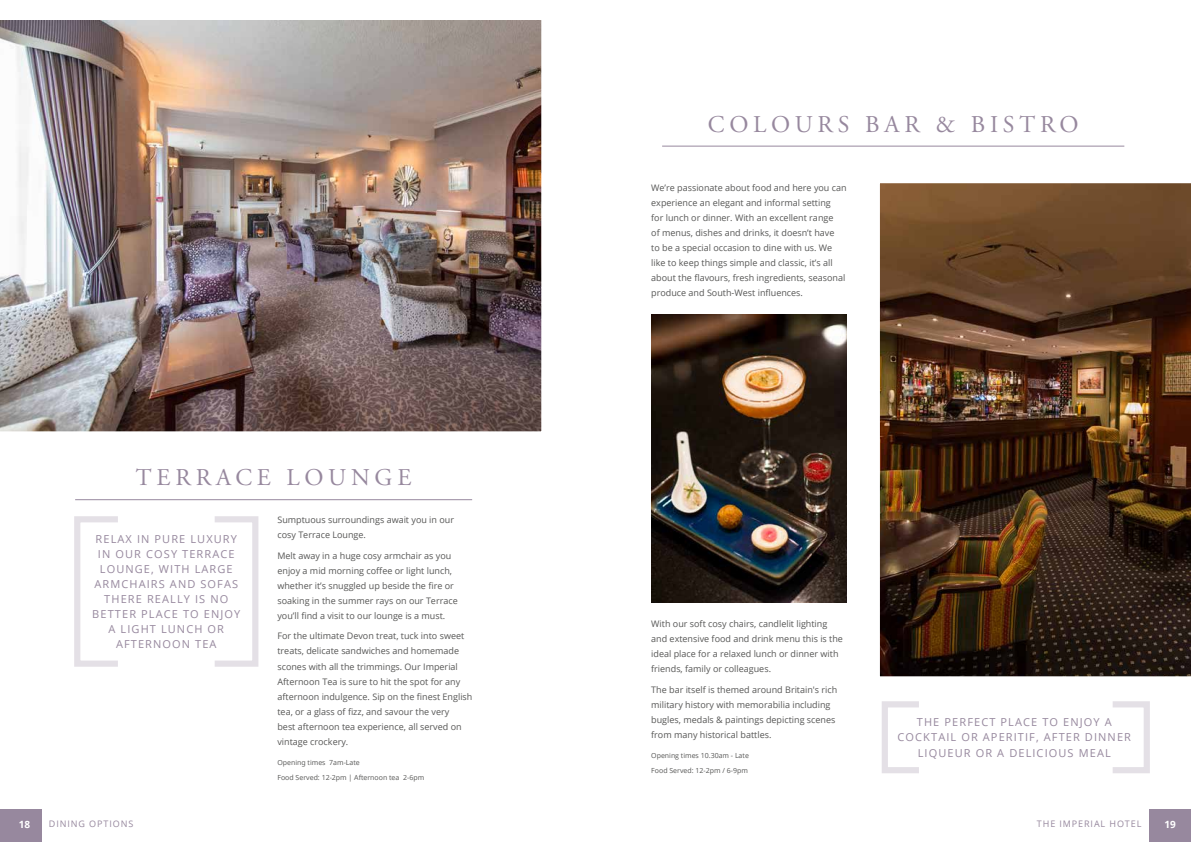
<style>
.page{position:relative;width:1191px;height:842px;background:#fff}
.page>*{position:absolute;margin:0;border:0;box-sizing:border-box;transform-origin:0 0}
.t1{font:24px "Adobe Garamond Pro";letter-spacing:.2em;color:#97889e}
.t2{font:11px/15px "Open Sans";letter-spacing:.1em;color:#97889e;text-align:center}
.t3{font:700 10px "Open Sans";color:#fff}
.t4{font:9px/15px "Open Sans";color:#575756}
.t5{font:9px "Open Sans";letter-spacing:.1em;color:#97889e}
.t6{font:7px/15px "Open Sans";color:#575756}
</style>
<div class="page">
<img style="left:879px;top:183px;width:312px;height:494px">
<hr style="left:662px;top:146px;width:462px;height:1px;background:#97889e">
<hr style="left:75px;top:499px;width:397px;height:1px;background:#97889e">
<svg style="left:74px;top:516px;width:44px;height:151px"></svg>
<svg style="left:215px;top:516px;width:43px;height:151px"></svg>
<div style="left:0;top:809px;width:41px;height:33px;background:#97889e"></div>
<div style="left:1149px;top:809px;width:42px;height:33px;background:#97889e"></div>
<svg style="left:1112px;top:701px;width:37px;height:72px"></svg>
<svg style="left:882px;top:701px;width:37px;height:72px"></svg>
<img style="left:0;top:20px;width:542px;height:412px">
<img style="left:651px;top:315px;width:196px;height:288px">
<h1 class="t1" style="left:708px;top:110px;width:372px">COLOURS BAR &amp; BISTRO</h1>
<h1 class="t1" style="left:136px;top:463px;width:277px">TERRACE LOUNGE</h1>
<p class="t4" style="left:277px;top:512px;width:178px">Sumptuous surroundings await you in our cosy Terrace Lounge.</p>
<p class="t4" style="left:277px;top:548px;width:182px">Melt away in a huge cosy armchair as you enjoy a mid morning coffee or light lunch, whether it’s snuggled up beside the fire or soaking in the summer rays on our Terrace you’ll find a visit to our lounge is a must.</p>
<p class="t4" style="left:277px;top:628px;width:196px">For the ultimate Devon treat, tuck into sweet treats, delicate sandwiches and homemade scones with all the trimmings. Our Imperial Afternoon Tea is sure to hit the spot for any afternoon indulgence. Sip on the finest English tea, or a glass of fizz, and savour the very<br>best afternoon tea experience, all served on vintage crockery.</p>
<p class="t6" style="left:277px;top:755px;width:148px">Opening times 7am-Late<br>Food Served: 12-2pm | Afternoon tea 2-6pm</p>
<p class="t2" style="left:92px;top:531px;width:149px">RELAX IN PURE LUXURY<br>IN OUR COSY TERRACE<br>LOUNGE, WITH LARGE<br>ARMCHAIRS AND SOFAS<br>THERE REALLY IS NO<br>BETTER PLACE TO ENJOY<br>A LIGHT LUNCH OR<br>AFTERNOON TEA</p>
<p class="t4" style="left:651px;top:180px;width:197px">We’re passionate about food and here you can experience an elegant and informal setting<br>for lunch or dinner. With an excellent range<br>of menus, dishes and drinks, it doesn’t have<br>to be a special occasion to dine with us. We like to keep things simple and classic, it’s all about the flavours, fresh ingredients, seasonal produce and South-West influences.</p>
<p class="t4" style="left:651px;top:616px;width:193px">With our soft cosy chairs, candlelit lighting and extensive food and drink menu this is the ideal place for a relaxed lunch or dinner with friends, family or colleagues.</p>
<p class="t4" style="left:651px;top:682px;width:187px">The bar itself is themed around Britain's rich military history with memorabilia including bugles, medals &amp; paintings depicting scenes from many historical battles.</p>
<p class="t6" style="left:651px;top:748px;width:99px">Opening times 10.30am - Late<br>Food Served: 12-2pm / 6-9pm</p>
<p class="t2" style="left:897px;top:715px;width:235px">THE PERFECT PLACE TO ENJOY A<br>COCKTAIL OR APERITIF, AFTER DINNER<br>LIQUEUR OR A DELICIOUS MEAL</p>
<p class="t3" style="left:19px;top:817px;width:13px">18</p>
<p class="t3" style="left:1164px;top:817px;width:13px">19</p>
<p class="t5" style="left:49px;top:817px;width:86px">DINING OPTIONS</p>
<p class="t5" style="left:1037px;top:817px;width:106px">THE IMPERIAL HOTEL</p>
</div>
